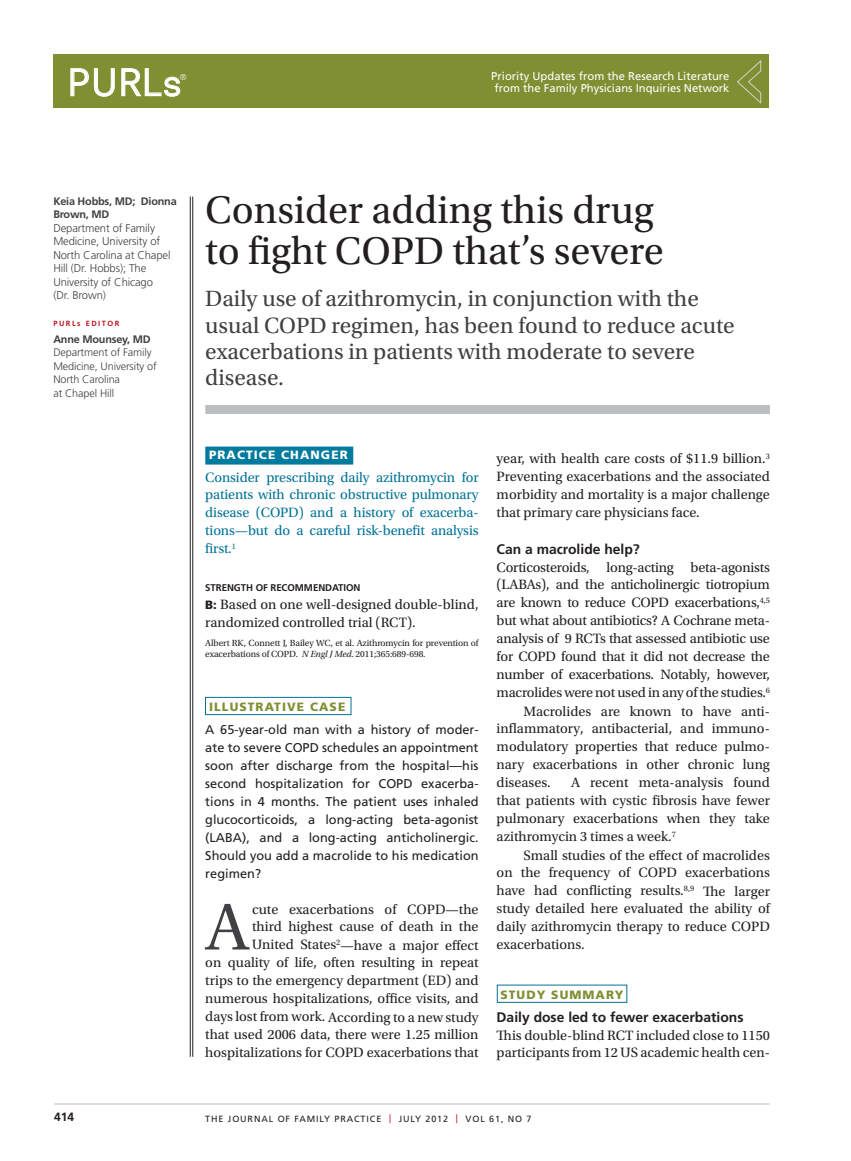
<style>
.page{position:relative;width:851px;height:1161px;background:#fff}
.page>*{position:absolute;margin:0;border:0;box-sizing:border-box;transform-origin:0 0}
.t1{font:69.45px "Utopia Std";color:#414042}
.t2{font:40.5px/40.5px "Utopia Std";color:#231f20}
.t3{font:36px "Neuzeit SLT Std";letter-spacing:.04em;color:#fff}
.t4{font:23.25px/26.2px "Utopia Std";color:#414042}
.t5{font:14.25px/18px "Utopia Std";color:#231f20;text-align:justify}
.t6{font:14.25px/18px "Utopia Std";letter-spacing:-.01em;color:#007296;text-align:justify}
.t7{font:700 13.8px "Frutiger LT Std";color:#231f20}
.t8{font:12.75px/18px "Frutiger LT Std";color:#231f20;text-align:justify}
.t9{font:900 12px "Frutiger LT Std";letter-spacing:.09em;color:#7f8f32}
.t10{font:900 12px "Frutiger LT Std";letter-spacing:.09em;color:#fff}
.t11{font:700 12px "Frutiger LT Std";color:#231f20}
.t12{font:300 11.25px/13.5px "Frutiger LT Std";letter-spacing:-.01em;color:#414042}
.t13{font:11.25px "Frutiger LT Std";color:#fff}
.t14{font:300 10.8px/13.5px "Frutiger LT Std";letter-spacing:-.01em;color:#414042}
.t15{font:700 10.8px/13.5px "Frutiger LT Std";letter-spacing:-.02em;color:#414042}
.t16{font:700 9.75px "Frutiger LT Std";letter-spacing:-.005em;color:#231f20}
.t17{font:9.3px/10.8px "Utopia Std";letter-spacing:-.01em;color:#231f20}
.t18{font:9px "Frutiger LT Std";letter-spacing:.1em;color:#231f20}
.t19{font:7.8px "Neuzeit SLT Std";color:#fff}
.t20{font:700 7.5px "Frutiger LT Std";letter-spacing:.2em;color:#ba141a}
.s1{font-family:"Frutiger LT Std";font-weight:900;font-size:12px}
.s2{font-style:italic}
.s3{color:#c4161c}
</style>
<div class="page">
<hr style="left:54px;top:1104px;width:716px;height:1px;background:#bcbec0">
<div style="left:53px;top:54px;width:716px;height:54px;background:#7f8f32"></div>
<svg style="left:737px;top:60px;width:24px;height:44px"></svg>
<svg style="left:71px;top:68px;width:44px;height:29px"></svg>
<svg style="left:121px;top:68px;width:59px;height:29px"></svg>
<div style="left:205px;top:405px;width:565px;height:9px;background:#bcbec0"></div>
<div style="left:205px;top:447px;width:148px;height:18px;background:#007b9d"></div>
<div style="left:205px;top:697px;width:146px;height:18px;border:1px solid #007296"></div>
<hr style="left:192px;top:197px;width:1px;height:860px;background:#231f20">
<hr style="left:190px;top:197px;width:1px;height:860px;background:#231f20">
<div style="left:497px;top:985px;width:130px;height:18px;border:1px solid #007296"></div>
<h3 class="t3" style="left:68px;top:60px;width:115px">PURLs</h3>
<p class="t19" style="left:180px;top:72px;width:8px">®</p>
<p class="t13" style="left:491px;top:69px;width:240px">Priority U pdates from the Research Literature</p>
<p class="t13" style="left:494px;top:81px;width:237px">from the Family Physicians I nquiries Network</p>
<p class="t15" style="left:53px;top:194px;width:125px">Keia Hobbs, MD; Dionna<br>Brown, MD</p>
<p class="t12" style="left:53px;top:221px;width:119px">Department of Family<br>Medicine, University of<br>North Carolina at Chapel<br>Hill (Dr. Hobbs); The<br>University of Chicago (Dr. Brown)</p>
<p class="t20" style="left:53px;top:319px;width:66px">PURLs Ed itor</p>
<p class="t15" style="left:53px;top:333px;width:99px">Anne Mounsey, MD</p>
<p class="t14" style="left:53px;top:346px;width:105px">Department of Family<br>Medicine, University of<br>North Carolina<br>at Chapel Hill</p>
<h2 class="t2" style="left:205px;top:190px;width:459px">Consider adding this drug to fight COPD that’s severe</h2>
<h3 class="t4" style="left:205px;top:286px;width:531px">Daily use of azithromycin, in conjunction with the usual COPD regimen, has been found to reduce acute exacerbations in patients with moderate to severe disease.</h3>
<p class="t10" style="left:209px;top:448px;width:140px">PRACTICE CHANGER</p>
<p class="t6" style="left:205px;top:468px;width:275px">Consider prescribing daily azithromycin for patients with chronic obstructive pulmonary disease (COPD) and a history of exacerba&shy;tions—but do a careful risk-benefit analysis first.<sup>1</sup></p>
<p class="t16" style="left:205px;top:582px;width:98px">Stre ngth of Recomme</p>
<p class="t16" style="left:318px;top:582px;width:44px">ndation</p>
<p class="t5" style="left:205px;top:596px;width:275px"><span class="s1">B:</span> Based on one well-designed double-blind, randomized controlled trial (RCT).</p>
<p class="t17" style="left:205px;top:638px;width:275px">Albert RK, Connett J, Bailey WC, et al. Azithromycin for prevention of exacerbations of COPD. <span class="s2">N Engl J Med</span>. 2011;365:689-698.</p>
<p class="t9" style="left:209px;top:700px;width:138px">ILLUSTRATIVE CASE</p>
<p class="t8" style="left:205px;top:720px;width:275px">A 65-year-old man with a history of moder&shy;ate to severe COPD schedules an appointment soon after discharge from the hospital—his second hospitalization for COPD exacerba&shy;tions in 4 months. The patient uses inhaled glucocorticoids, a long-acting beta-agonist (LABA), and a long-acting anticholinergic.<br>Should you add a macrolide to his medication regimen?</p>
<h1 class="t1" style="left:205px;top:889px;width:46px">A</h1>
<p class="t5" style="left:205px;top:900px;width:275px;text-align:right">cute exacerbations of COPD—the<br>third highest cause of death in the<br>United States<sup>2</sup>—have a major effect<br>on quality of life, often resulting in repeat trips to the emergency department (ED) and numerous hospitalizations, office visits, and days lost from work. According to a new study that used 2006 data, there were 1.25 million hospitalizations for COPD exacerbations that</p>
<p class="t5" style="left:496px;top:450px;width:275px">year, with health care costs of $11.9 billion.<sup>3<br></sup>Preventing exacerbations and the associated morbidity and mortality is a major challenge that primary care physicians face.</p>
<p class="t7" style="left:496px;top:541px;width:145px">Can a macrolide help?</p>
<p class="t5" style="left:496px;top:558px;width:275px">Corticosteroids, long-acting beta-agonists</p>
<p class="t5" style="left:496px;top:576px;width:275px">(LABAs), and the anticholinergic tiotropium</p>
<p class="t5" style="left:496px;top:594px;width:275px">are known to reduce COPD exacerbations,<sup>4,5</sup></p>
<p class="t5" style="left:496px;top:612px;width:275px">but what about antibiotics? A Cochrane meta-</p>
<p class="t5" style="left:496px;top:630px;width:275px">analysis of 9 RCTs that assessed antibiotic use</p>
<p class="t5" style="left:496px;top:648px;width:275px">for COPD found that it did not decrease the</p>
<p class="t5" style="left:496px;top:666px;width:275px">number of exacerbations. Notably, however,</p>
<p class="t5" style="left:496px;top:684px;width:275px">macrolides were not used in any of the studies.<sup>6</sup></p>
<p class="t5" style="left:523px;top:702px;width:248px">Macrolides are known to have anti-</p>
<p class="t5" style="left:496px;top:720px;width:275px">inflammatory, antibacterial, and immuno-</p>
<p class="t5" style="left:496px;top:738px;width:275px">modulatory properties that reduce pulmo-</p>
<p class="t5" style="left:496px;top:756px;width:275px">nary exacerbations in other chronic lung</p>
<p class="t5" style="left:496px;top:774px;width:56px">diseases.</p>
<p class="t5" style="left:496px;top:774px;width:275px;text-indent:74px">A recent meta-analysis found that patients with cystic fibrosis have fewer pulmonary exacerbations when they take azithromycin 3 times a week.<sup>7</sup></p>
<p class="t5" style="left:496px;top:846px;width:275px;text-indent:27px">Small studies of the effect of macrolides on the frequency of COPD exacerbations have had conflicting results.<sup>8,9</sup> The larger study detailed here evaluated the ability of daily azithromycin therapy to reduce COPD exacerbations.</p>
<p class="t9" style="left:500px;top:988px;width:124px">STUDY SUMMARY</p>
<p class="t7" style="left:496px;top:1009px;width:248px">Daily dose led to fewer exacerbations</p>
<p class="t5" style="left:496px;top:1026px;width:275px">This double-blind RCT included close to 1150 participants from 12 US academic health cen-</p>
<p class="t11" style="left:54px;top:1110px;width:22px">414</p>
<p class="t18" style="left:205px;top:1113px;width:205px">The Journal of Family Practice <span class="s3">|</span> JULY</p>
<p class="t18" style="left:425px;top:1113px;width:108px">2012 <span class="s3">|</span> Vol 61, No 7</p>
</div>
